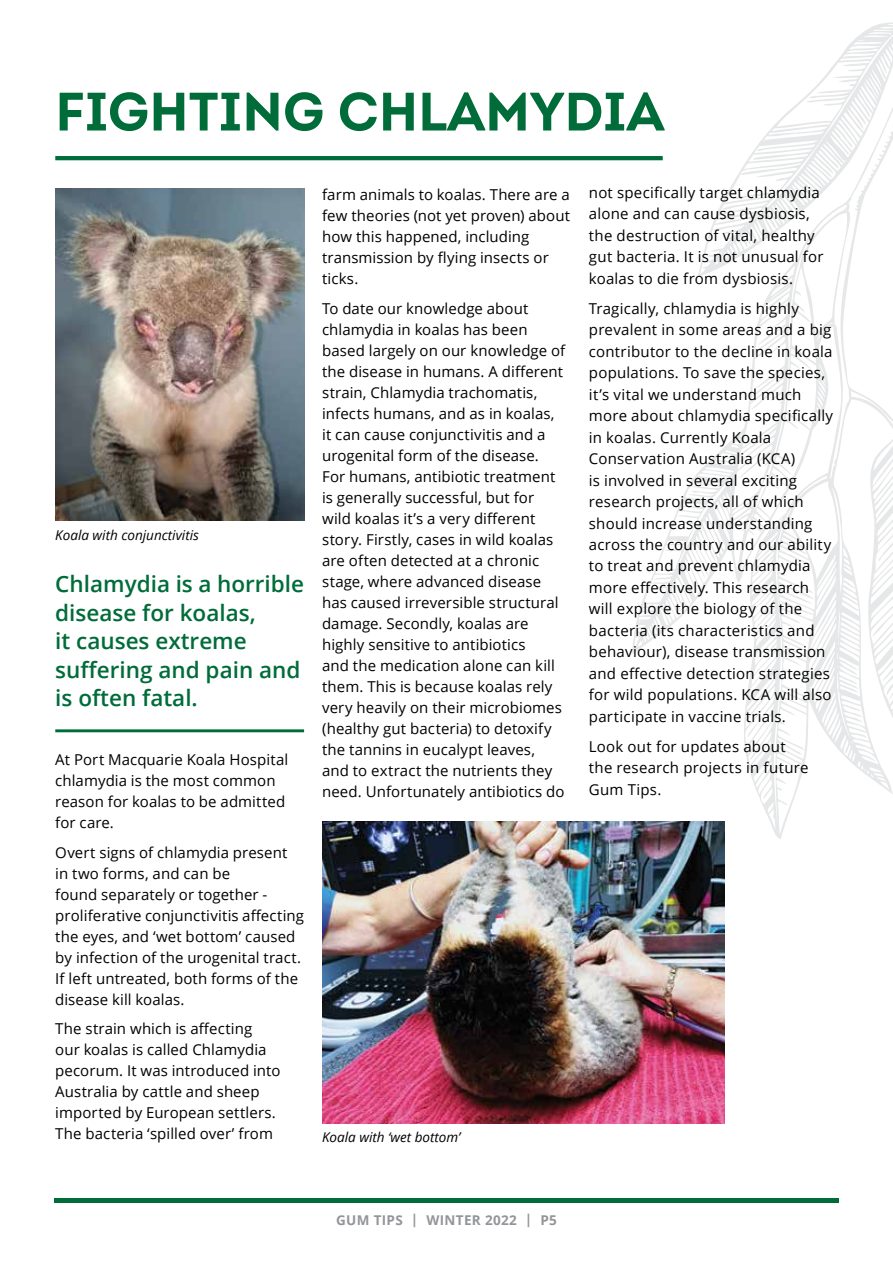
<style>
.page{position:relative;width:893px;height:1263px;background:#fff}
.page>*{position:absolute;margin:0;border:0;box-sizing:border-box;transform-origin:0 0}
.t1{font:700 54px "Intro";color:#006c3a}
.t2{font:600 22.5px/28.5px "Open Sans";color:#006c3a}
.t3{font:15px/21px "Open Sans";letter-spacing:.01em;color:#000}
.t4{font:italic 13.5px "Open Sans";color:#000}
.t5{font:700 13.5px "Open Sans";letter-spacing:.025em;color:#939598}
</style>
<div class="page">
<svg style="left:632px;top:22px;width:261px;height:817px"></svg>
<div style="left:54px;top:1198px;width:785px;height:5px;background:#006c3a"></div>
<hr style="left:55px;top:729px;width:249px;height:3px;background:#006c3a">
<img style="left:322px;top:821px;width:403px;height:302px">
<img style="left:55px;top:189px;width:249px;height:331px">
<hr style="left:55px;top:156px;width:608px;height:4px;background:#006c3a">
<h1 class="t1" style="left:55px;top:77px;width:611px">FIGHTING CHLAMYDIA</h1>
<p class="t4" style="left:55px;top:525px;width:145px">Koala with conjunctivitis</p>
<h2 class="t2" style="left:55px;top:569px;width:250px">Chlamydia is a horrible disease for koalas,<br>it causes extreme suffering and pain and is often fatal.</h2>
<p class="t3" style="left:55px;top:749px;width:234px">At Port Macquarie Koala Hospital chlamydia is the most common reason for koalas to be admitted for care.</p>
<p class="t3" style="left:55px;top:841px;width:250px">Overt signs of chlamydia present in two forms, and can be<br>found separately or together - proliferative conjunctivitis affecting the eyes, and ‘wet bottom’ caused by infection of the urogenital tract.<br>If left untreated, both forms of the disease kill koalas.</p>
<p class="t3" style="left:55px;top:1018px;width:227px">The strain which is affecting<br>our koalas is called Chlamydia pecorum. It was introduced into<br>Australia by cattle and sheep imported by European settlers.<br>The bacteria ‘spilled over’ from</p>
<p class="t3" style="left:322px;top:184px;width:250px">farm animals to koalas. There are a few theories (not yet proven) about how this happened, including transmission by flying insects or ticks.</p>
<p class="t3" style="left:322px;top:297px;width:245px">To date our knowledge about chlamydia in koalas has been based largely on our knowledge of the disease in humans. A different strain, Chlamydia trachomatis, infects humans, and as in koalas, it can cause conjunctivitis and a urogenital form of the disease.<br>For humans, antibiotic treatment is generally successful, but for wild koalas it’s a very different story. Firstly, cases in wild koalas are often detected at a chronic stage, where advanced disease has caused irreversible structural damage. Secondly, koalas are highly sensitive to antibiotics<br>and the medication alone can kill them. This is because koalas rely very heavily on their microbiomes (healthy gut bacteria) to detoxify the tannins in eucalypt leaves, and to extract the nutrients they need. Unfortunately antibiotics do</p>
<p class="t4" style="left:322px;top:1128px;width:140px">Koala with ‘wet bottom’</p>
<p class="t3" style="left:589px;top:181px;width:236px;line-height:21.5px">not specifically target chlamydia alone and can cause dysbiosis, the destruction of vital, healthy gut bacteria. It is not unusual for koalas to die from dysbiosis.</p>
<p class="t3" style="left:589px;top:297px;width:246px;line-height:21.5px">Tragically, chlamydia is highly prevalent in some areas and a big contributor to the decline in koala populations. To save the species, it’s vital we understand much more about chlamydia specifically in koalas. Currently Koala<br>Conservation Australia (KCA)<br>is involved in several exciting research projects, all of which should increase understanding across the country and our ability to treat and prevent chlamydia more effectively. This research will explore the biology of the bacteria (its characteristics and behaviour), disease transmission and effective detection strategies for wild populations. KCA will also participate in vaccine trials.</p>
<p class="t3" style="left:589px;top:735px;width:221px;line-height:21.5px">Look out for updates about the research projects in future<br>Gum Tips.</p>
<p class="t5" style="left:336px;top:1210px;width:222px">GUM TIPS | WINTER 2022 | P5</p>
</div>
